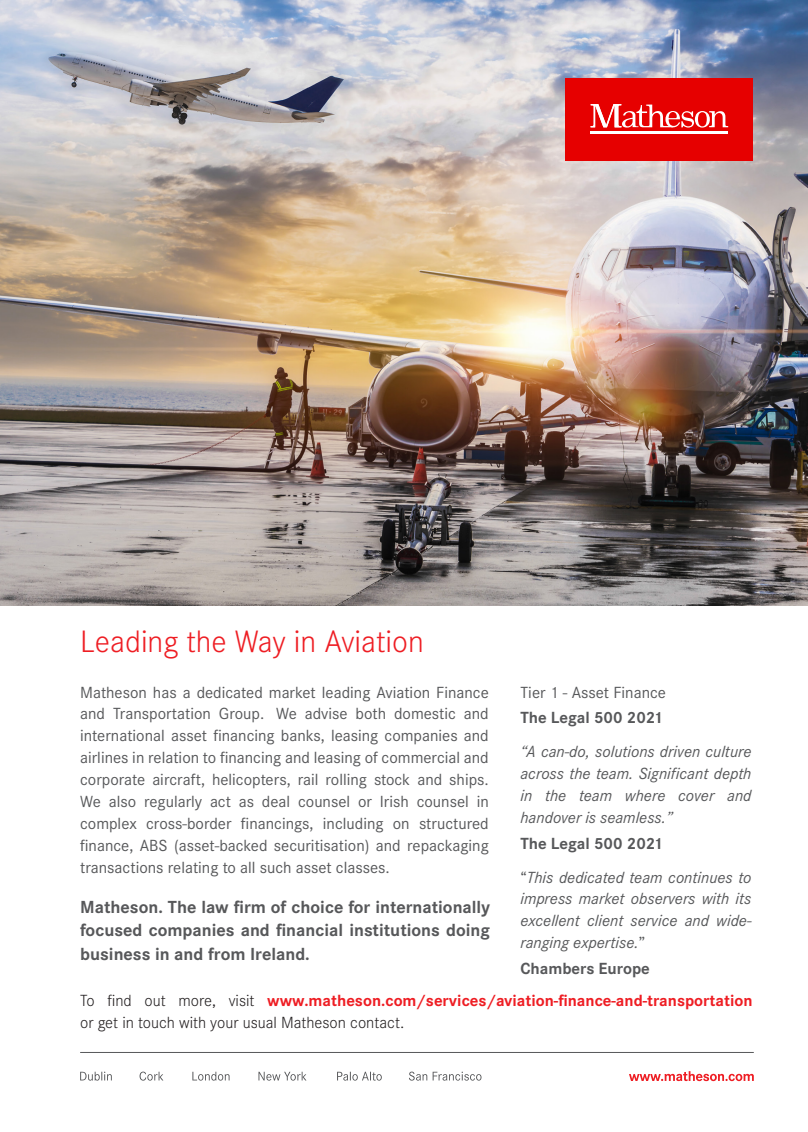
<style>
.page{position:relative;width:808px;height:1132px;background:#fff}
.page>*{position:absolute;margin:0;border:0;box-sizing:border-box;transform-origin:0 0}
.t1{font:300 32.1px "Corporate S";color:#ee1d23}
.t2{font:700 18.15px/23.4px "Corporate S";color:#57585a;text-align:justify}
.t3{font:16.8px/21.9px "Corporate S";color:#57585a;text-align:justify}
.t4{font:italic 16.8px/21.9px "Corporate S";color:#57585a;text-align:justify}
.t5{font:700 16.8px/32px "Corporate S";color:#ee1d23}
.t6{font:300 16.8px "Corporate S";color:#231f20}
.s1{font-weight:700}
.s2{font-weight:700;font-style:normal}
.s3{font-style:normal}
.s4{color:#57585a}
.s5{font-weight:300;color:#231f20}
</style>
<div class="page">
<img style="left:0;top:0;width:808px;height:605px">
<hr style="left:80px;top:1051px;width:674px;height:1px;background:#57585a">
<svg style="left:80px;top:1071px;width:401px;height:9px"></svg>
<svg style="left:629px;top:1071px;width:125px;height:11px"></svg>
<div style="left:565px;top:79px;width:187px;height:82px;background:#e60000"></div>
<hr style="left:591px;top:131px;width:137px;height:2px;background:#fff">
<svg style="left:591px;top:104px;width:137px;height:23px"></svg>
<p class="t1" style="left:80px;top:623px;width:345px">Leading the Way in Aviation</p>
<p class="t3" style="left:520px;top:679px;width:147px;line-height:25.8px">Tier 1 - Asset Finance<br><span class="s1">The Legal 500 2021</span></p>
<p class="t4" style="left:520px;top:740px;width:233px">“A can-do, solutions driven culture across the team. Significant depth in the team where cover and handover is seamless.”</p>
<p class="t4" style="left:520px;top:826px;width:232px;line-height:33.8px"><span class="s2">The Legal 500 2021<br></span><span class="s3">“</span>This dedicated team continues to</p>
<p class="t4" style="left:520px;top:887px;width:233px">impress market observers with its excellent client service and wide&shy;ranging expertise.<span class="s3">”</span></p>
<p class="t5" style="left:80px;top:952px;width:674px;text-indent:440px"><span class="s4">Chambers Europe<br></span><span class="s5">To find out more, visit</span> www.matheson.com/services/aviation-finance-and-transportation</p>
<p class="t6" style="left:80px;top:1012px;width:326px">or get in touch with your usual Matheson contact.</p>
<p class="t3" style="left:80px;top:681px;width:410px">Matheson has a dedicated market leading Aviation Finance and Transportation Group. We advise both domestic and international asset financing banks, leasing companies and airlines in relation to financing and leasing of commercial and corporate aircraft, helicopters, rail rolling stock and ships.<br>We also regularly act as deal counsel or Irish counsel in complex cross-border financings, including on structured finance, ABS (asset-backed securitisation) and repackaging transactions relating to all such asset classes.</p>
<p class="t2" style="left:80px;top:895px;width:411px">Matheson. The law firm of choice for internationally focused companies and financial institutions doing business in and from Ireland.</p>
</div>
